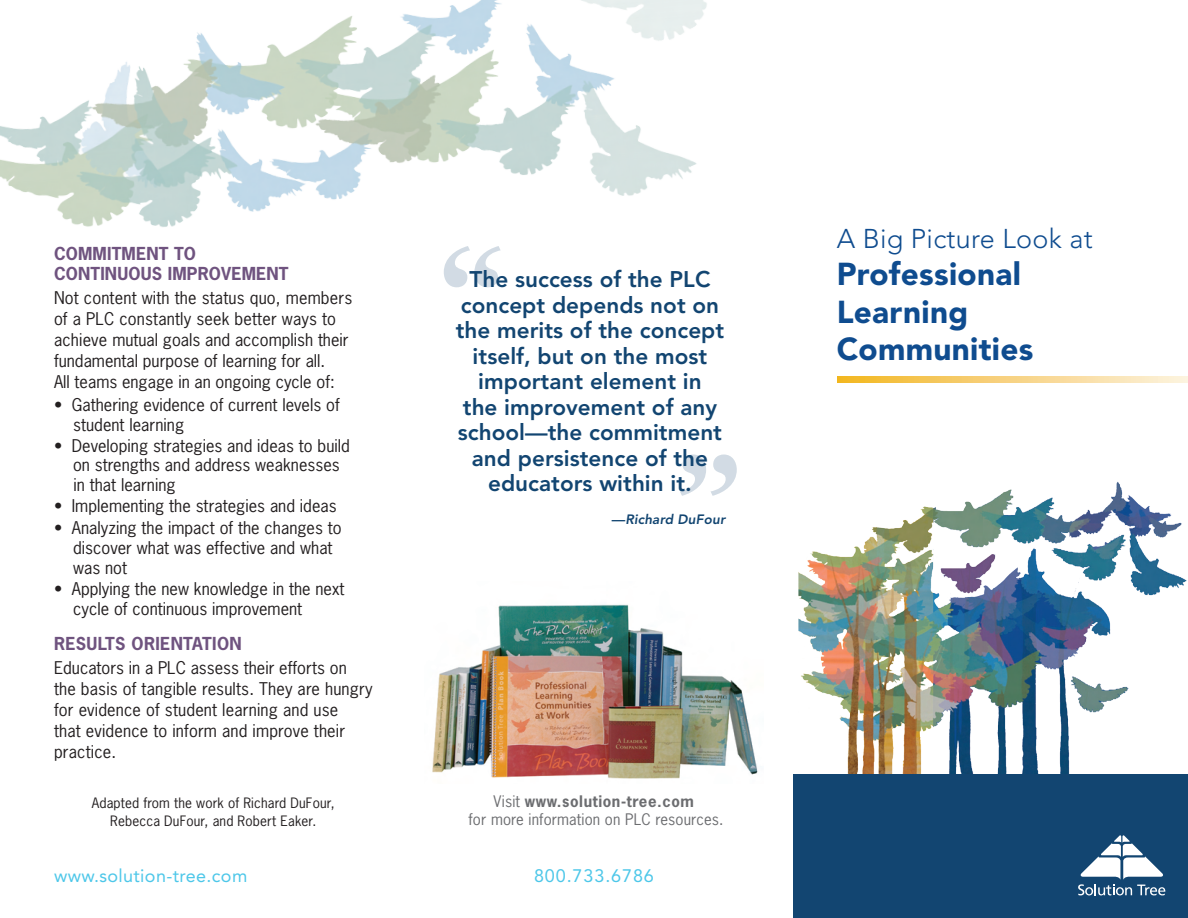
<style>
.page{position:relative;width:1188px;height:918px;background:#fff}
.page>*{position:absolute;margin:0;border:0;box-sizing:border-box;transform-origin:0 0}
.t1{font:900 31.5px/37.5px "Avenir LT";letter-spacing:.01em;color:#0f4c8f}
.t2{font:300 27px "Avenir LT";letter-spacing:.01em;color:#0f4c8f}
.t3{font:800 22.5px/25.5px "Avenir LT";color:#124571;text-align:center}
.t4{font:18px "Avenir LT";letter-spacing:.02em;color:#4dc7e9}
.t5{font:18px "Avenir LT";letter-spacing:.05em;color:#4dc7e9}
.t6{font:700 16.8px "News Gothic Std";letter-spacing:.01em;color:#6f537f}
.t7{font:16.5px/21px "News Gothic Std";color:#231f20}
.t8{font:15px "News Gothic Std";letter-spacing:.01em;color:#6c6d70}
.t9{font:700 15px "News Gothic Std";letter-spacing:.04em;color:#6c6d70}
.t10{font:13.5px "News Gothic Std";letter-spacing:.01em;color:#231f20}
.t11{font:italic 800 13.5px "Avenir LT";letter-spacing:.01em;color:#124571}
.s1{font-style:normal}
.s2{font-weight:400}
</style>
<div class="page">
<img style="left:0;top:0;width:707px;height:227px">
<img style="left:798px;top:481px;width:389px;height:293px">
<div style="left:793px;top:774px;width:395px;height:144px;background:#124571"></div>
<svg style="left:837px;top:376px;width:351px;height:7px;background:#f7d382"></svg>
<img style="left:432px;top:604px;width:326px;height:175px">
<svg style="left:1078px;top:835px;width:87px;height:60px"></svg>
<svg style="left:444px;top:246px;width:57px;height:41px"></svg>
<svg style="left:680px;top:454px;width:57px;height:42px"></svg>
<p class="t6" style="left:54px;top:243px;width:144px">COMMITMENT TO</p>
<p class="t6" style="left:54px;top:263px;width:236px">CONTINUOUS IMPROVEMENT</p>
<p class="t7" style="left:54px;top:287px;width:300px">Not content with the status quo, members of a PLC constantly seek better ways to achieve mutual goals and accomplish their fundamental purpose of learning for all.</p>
<p class="t7" style="left:54px;top:371px;width:282px">All teams engage in an ongoing cycle of:</p>
<p class="t7" style="left:54px;top:394px;width:287px">• Gathering evidence of current levels of</p>
<p class="t7" style="left:73px;top:414px;width:112px">student learning</p>
<p class="t7" style="left:54px;top:435px;width:297px">• Developing strategies and ideas to build</p>
<p class="t7" style="left:73px;top:455px;width:268px">on strengths and address weaknesses</p>
<p class="t7" style="left:73px;top:474px;width:104px">in that learning</p>
<p class="t7" style="left:54px;top:496px;width:284px">• Implementing the strategies and ideas</p>
<p class="t7" style="left:54px;top:517px;width:289px">• Analyzing the impact of the changes to</p>
<p class="t7" style="left:73px;top:537px;width:261px">discover what was effective and what</p>
<p class="t7" style="left:73px;top:557px;width:56px">was not</p>
<p class="t7" style="left:54px;top:578px;width:292px">• Applying the new knowledge in the next</p>
<p class="t7" style="left:73px;top:598px;width:231px">cycle of continuous improvement</p>
<p class="t6" style="left:54px;top:633px;width:189px">RESULTS ORIENTATION</p>
<p class="t7" style="left:54px;top:657px;width:320px">Educators in a PLC assess their efforts on the basis of tangible results. They are hungry for evidence of student learning and use<br>that evidence to inform and improve their practice.</p>
<p class="t10" style="left:92px;top:795px;width:245px">Adapted from the work of Richard DuFour,</p>
<p class="t10" style="left:110px;top:813px;width:208px">Rebecca DuFour, and Robert Eaker.</p>
<p class="t3" style="left:456px;top:267px;width:270px">The success of the PLC concept depends not on the merits of the concept itself, but on the most important element in<br>the improvement of any school—the commitment and persistence of the educators within it.</p>
<p class="t11" style="left:612px;top:512px;width:115px"><span class="s1">—</span>Richard DuFour</p>
<p class="t9" style="left:494px;top:791px;width:202px"><span class="s2">Visit</span> WWW.SOLUTION-TREE.COM</p>
<p class="t8" style="left:469px;top:810px;width:257px">for more information on PLC resources.</p>
<p class="t4" style="left:54px;top:865px;width:195px">www.solution-tree.com</p>
<p class="t5" style="left:534px;top:865px;width:121px">800.733.6786</p>
<p class="t2" style="left:837px;top:223px;width:258px">A Big Picture Look at</p>
<p class="t1" style="left:837px;top:255px;width:186px">Professional</p>
<p class="t1" style="left:837px;top:293px;width:198px">Learning<br>Communities</p>
</div>
